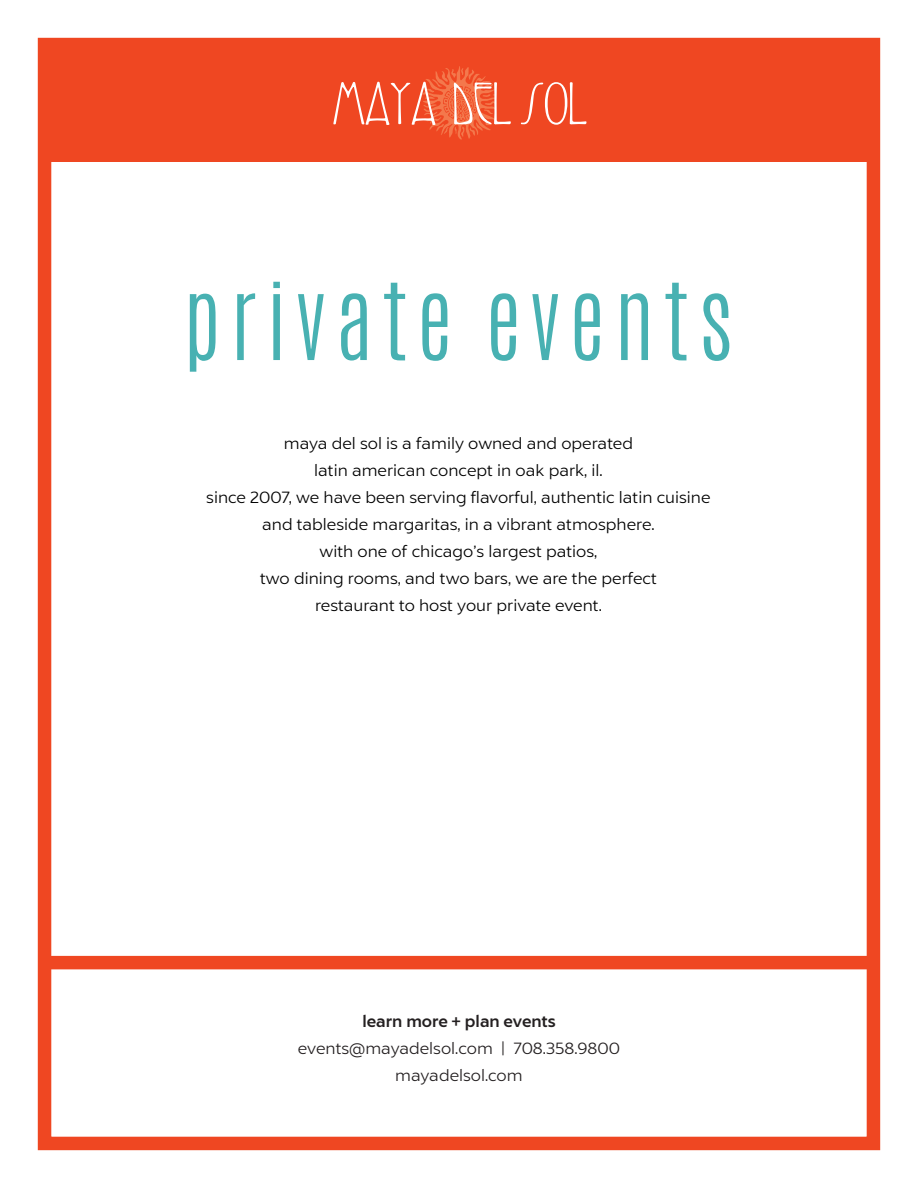
<style>
.page{position:relative;width:918px;height:1188px;background:#fff}
.page>*{position:absolute;margin:0;border:0;box-sizing:border-box;transform-origin:0 0}
.t1{font:300 90px "Antonio";letter-spacing:.1em;color:#48b1b2}
.t2{font:16.5px/27px "Liszt FY";color:#000;text-align:center}
.t3{font:16.5px "Liszt FY";color:#231f20}
.t4{font:700 16.5px "Liszt FY";color:#231f20}
</style>
<div class="page">
<div style="left:38px;top:38px;width:842px;height:1112px;border:14px solid #ef4722"></div>
<div style="left:50px;top:50px;width:827px;height:111px;background:#ef4722"></div>
<svg style="left:333px;top:66px;width:254px;height:74px"></svg>
<div style="left:44px;top:956px;width:832px;height:13px;background:#ef4722"></div>
<p class="t1" style="left:183px;top:257px;width:553px">PRIVATE EVENTS</p>
<p class="t2" style="left:206px;top:430px;width:506px">maya del sol is a family owned and operated<br>latin american concept in oak park, il.<br>since 2007, we have been serving flavorful, authentic latin cuisine and tableside margaritas, in a vibrant atmosphere.<br>with one of chicago’s largest patios,<br>two dining rooms, and two bars, we are the perfect<br>restaurant to host your private event.</p>
<p class="t4" style="left:362px;top:1011px;width:195px">learn more + plan events</p>
<p class="t3" style="left:298px;top:1039px;width:324px">events@mayadelsol.com | 708.358.9800</p>
<p class="t3" style="left:395px;top:1066px;width:129px">mayadelsol.com</p>
</div>
